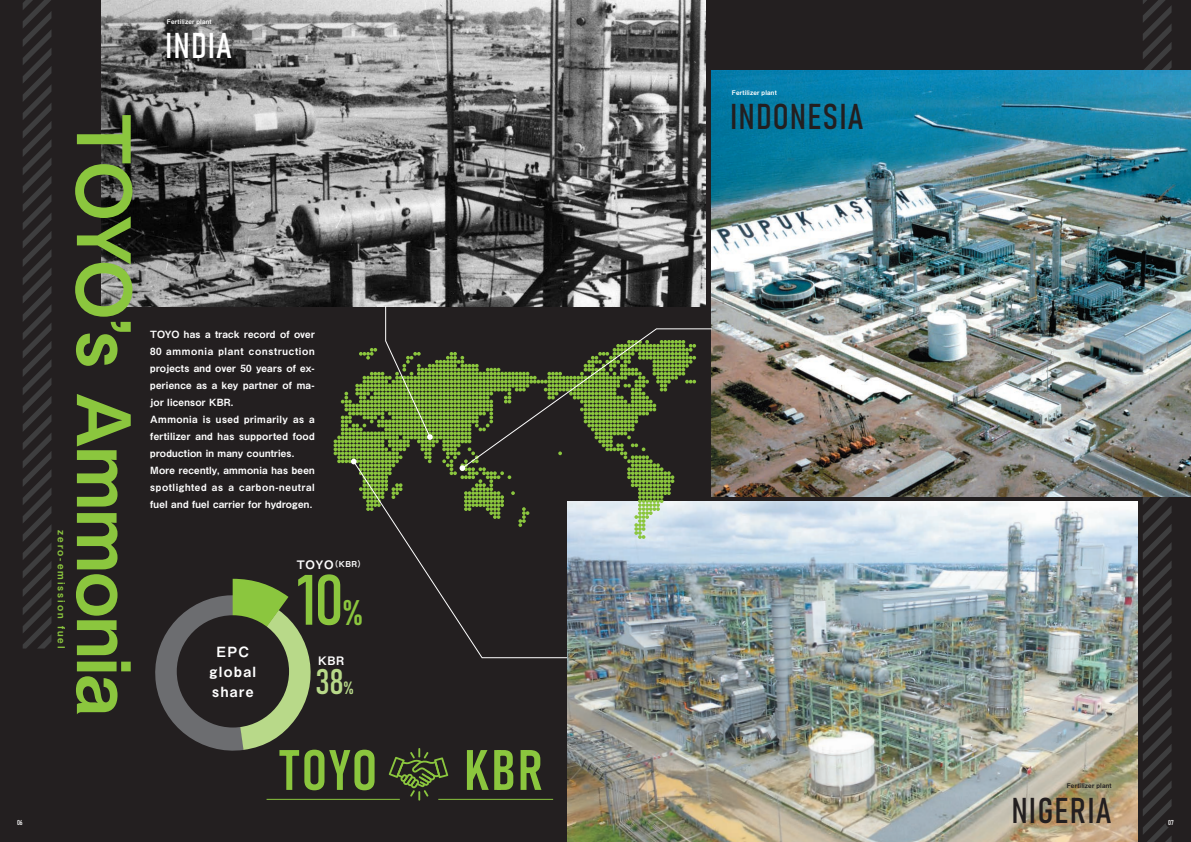
<style>
.page{position:relative;width:1191px;height:842px;background:#231f20}
.page>*{position:absolute;margin:0;border:0;box-sizing:border-box;transform-origin:0 0}
.t1{font:73.7px "Midashi Go Pr 6 N MB31";letter-spacing:-.02em;color:#8bc63e}
.t2{font:70.2px "Bahnschrift";color:#8bc63e}
.t3{font:56.1px "Bahnschrift";letter-spacing:.05em;color:#8bc63e}
.t4{font:35.4px "Bahnschrift";letter-spacing:.05em;color:#231f20}
.t5{font:35.4px "Bahnschrift";letter-spacing:.045em;color:#fff}
.t6{font:35.1px "Bahnschrift";color:#b8d989}
.t7{font:14px/20.3px "Midashi Go Pro MB31";letter-spacing:.1em;color:#fff}
.t8{font:11.7px "Midashi Go Pr 6 N MB31";color:#fff}
.t9{font:9.9px/17px "Midashi Go Pr 6 N MB31";letter-spacing:.03em;color:#fff;text-align:justify}
.t10{font:9.9px "Midashi Go Pr 6 N MB31";letter-spacing:.2em;color:#8bc63e}
.t11{font:8.2px "Midashi Go Pr 6 N MB31";color:#fff}
.t12{font:7.1px "Bahnschrift";color:#fff}
.t13{font:6.4px "Midashi Go Pr 6 N MB31";letter-spacing:.03em;color:#fff}
.t14{font:6.4px "Midashi Go Pr 6 N MB31";letter-spacing:.03em;color:#231f20}
.s1{font-size:11.7px}
.s2{font-size:35.1px}
.s3{font-size:17.5px}
</style>
<div class="page">
<svg style="left:1142px;top:0;width:29px;height:842px"></svg>
<svg style="left:23px;top:0;width:28px;height:648px"></svg>
<img style="left:102px;top:0;width:604px;height:306px">
<img style="left:711px;top:71px;width:480px;height:425px">
<img style="left:567px;top:502px;width:570px;height:340px">
<svg style="left:404px;top:539px;width:164px;height:119px"></svg>
<svg style="left:333px;top:305px;width:379px;height:234px"></svg>
<svg style="left:155px;top:579px;width:156px;height:172px"></svg>
<div style="left:177px;top:615px;width:112px;height:112px;background:#231f20;border-radius:50%"></div>
<svg style="left:389px;top:748px;width:59px;height:53px"></svg>
<hr style="left:266px;top:799px;width:134px;height:1px;background:#8bc63e">
<hr style="left:438px;top:799px;width:115px;height:1px;background:#8bc63e">
<div style="left:1165px;top:816px;width:11px;height:12px;background:#231f20;border-radius:50%"></div>
<p class="t13" style="left:167px;top:17px;width:46px">Fertilizer plant</p>
<p class="t5" style="left:165px;top:19px;width:68px">INDIA</p>
<p class="t10" style="left:70px;top:530px;width:120px;rotate:90deg">zero-emission fuel</p>
<p class="t1" style="left:164px;top:114px;width:603px;rotate:90deg">TOYO’s Ammonia</p>
<p class="t9" style="left:150px;top:325px;width:166px">TOYO has a track record of over 80 ammonia plant construction projects and over 50 years of ex&shy;perience as a key partner of ma&shy;jor licensor KBR.</p>
<p class="t9" style="left:150px;top:410px;width:166px">Ammonia is used primarily as a fertilizer and has supported food production in many countries.</p>
<p class="t9" style="left:150px;top:461px;width:166px">More recently, ammonia has been spotlighted as a carbon-neutral fuel and fuel carrier for hydrogen.</p>
<p class="t7" style="left:216px;top:640px;width:34px">EPC</p>
<p class="t7" style="left:210px;top:660px;width:48px">global share</p>
<p class="t11" style="left:297px;top:558px;width:70px"><span class="s1">TOYO</span>（KBR）</p>
<p class="t2" style="left:297px;top:547px;width:68px">10<span class="s2">%</span></p>
<p class="t8" style="left:318px;top:651px;width:28px">KBR</p>
<p class="t6" style="left:316px;top:655px;width:40px">38<span class="s3">%</span></p>
<p class="t3" style="left:280px;top:727px;width:99px">TOYO</p>
<p class="t3" style="left:464px;top:727px;width:80px">KBR</p>
<p class="t13" style="left:732px;top:88px;width:46px">Fertilizer plant</p>
<p class="t4" style="left:730px;top:90px;width:134px">INDONESIA</p>
<p class="t14" style="left:1066px;top:780px;width:46px">Fertilizer plant</p>
<p class="t4" style="left:1011px;top:784px;width:101px">NIGERIA</p>
<p class="t12" style="left:17px;top:817px;width:7px">06</p>
<p class="t12" style="left:1168px;top:817px;width:7px">07</p>
</div>
